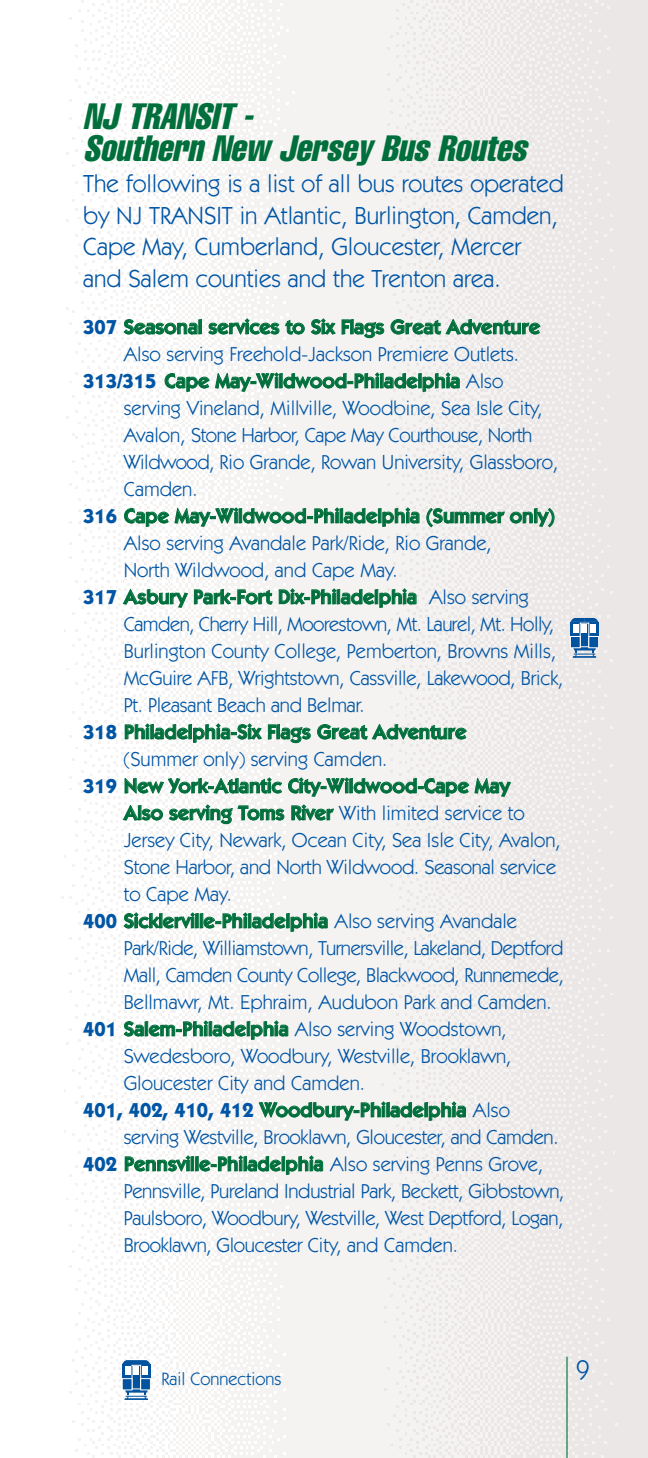
<style>
.page{position:relative;width:648px;height:1458px;background:#fff}
.page>*{position:absolute;margin:0;border:0;box-sizing:border-box;transform-origin:0 0}
.t1{font:italic extra-condensed 36px/31.5px "Helvetica";color:#006f3c}
.t2{font:27px "Itc Kabel";color:#0155a5}
.t3{font:24.75px/31.5px "Itc Kabel";color:#0155a5}
.t4{font:20.25px "Itc Kabel";letter-spacing:-.01em;color:#0155a5}
.t5{font:600 20.25px "Itc Kabel";color:#006f3c}
.t6{font:18px "Itc Kabel";color:#0155a5}
.s1{font-weight:700;color:#0155a5}
.s2{font-weight:400;color:#0155a5}
.s3{font-weight:700}
.s4{font-weight:600;color:#006f3c}
</style>
<div class="page">
<img style="left:61px;top:0;width:587px;height:1458px">
<hr style="left:566px;top:1357px;width:2px;height:101px;background:#006f3c">
<svg style="left:570px;top:622px;width:29px;height:14px"></svg>
<div style="left:580px;top:623px;width:9px;height:24px;background:#0153a0"></div>
<div style="left:580px;top:623px;width:9px;height:24px;border:1px solid #fff"></div>
<div style="left:582px;top:624px;width:5px;height:9px;background:#fff"></div>
<div style="left:573px;top:624px;width:6px;height:9px;background:#fff"></div>
<div style="left:590px;top:624px;width:6px;height:9px;background:#fff"></div>
<hr style="left:573px;top:656px;width:23px;height:2px;background:#0153a0">
<svg style="left:572px;top:645px;width:25px;height:12px"></svg>
<div style="left:570px;top:636px;width:10px;height:12px;background:#0153a0"></div>
<div style="left:570px;top:636px;width:10px;height:12px;border:1px solid #fff"></div>
<div style="left:589px;top:636px;width:10px;height:12px;background:#0153a0"></div>
<div style="left:589px;top:636px;width:10px;height:12px;border:1px solid #fff"></div>
<svg style="left:570px;top:618px;width:28px;height:4px"></svg>
<svg style="left:122px;top:1364px;width:28px;height:15px"></svg>
<div style="left:132px;top:1365px;width:9px;height:24px;background:#0153a0"></div>
<div style="left:132px;top:1365px;width:9px;height:24px;border:1px solid #fff"></div>
<div style="left:133px;top:1367px;width:6px;height:8px;background:#fff"></div>
<div style="left:125px;top:1367px;width:6px;height:8px;background:#fff"></div>
<div style="left:142px;top:1367px;width:6px;height:8px;background:#fff"></div>
<svg style="left:124px;top:1387px;width:25px;height:13px"></svg>
<div style="left:122px;top:1379px;width:10px;height:11px;background:#0153a0"></div>
<div style="left:141px;top:1379px;width:9px;height:11px;background:#0153a0"></div>
<svg style="left:122px;top:1360px;width:28px;height:4px"></svg>
<h1 class="t1" style="left:83px;top:103px;width:451px">NJ TRANSIT -<br>Southern New Jersey Bus Routes</h1>
<p class="t3" style="left:83px;top:170px;width:482px">The following is a list of all bus routes operated by NJ TRANSIT in Atlantic, Burlington, Camden, Cape May, Cumberland, Gloucester, Mercer and Salem counties and the Trenton area.</p>
<p class="t5" style="left:83px;top:320px;width:458px"><span class="s1">307</span> Seasonal services to Six Flags Great Adventure</p>
<p class="t4" style="left:124px;top:346px;width:397px">Also serving Freehold-Jackson Premiere Outlets.</p>
<p class="t5" style="left:83px;top:374px;width:422px"><span class="s1">313/315</span> Cape May-Wildwood-Philadelphia <span class="s2">Also</span></p>
<p class="t4" style="left:124px;top:400px;width:420px">serving Vineland, Millville, Woodbine, Sea Isle City,</p>
<p class="t4" style="left:124px;top:427px;width:410px">Avalon, Stone Harbor, Cape May Courthouse, North</p>
<p class="t4" style="left:124px;top:454px;width:436px">Wildwood, Rio Grande, Rowan University, Glassboro,</p>
<p class="t4" style="left:124px;top:481px;width:75px">Camden.</p>
<p class="t5" style="left:83px;top:509px;width:473px"><span class="s1">316</span> Cape May-Wildwood-Philadelphia (Summer only)</p>
<p class="t4" style="left:124px;top:535px;width:369px">Also serving Avandale Park/Ride, Rio Grande,</p>
<p class="t4" style="left:124px;top:562px;width:275px">North Wildwood, and Cape May.</p>
<p class="t5" style="left:83px;top:590px;width:447px"><span class="s1">317</span> Asbury Park-Fort Dix-Philadelphia <span class="s2">Also serving</span></p>
<p class="t4" style="left:124px;top:616px;width:432px">Camden, Cherry Hill, Moorestown, Mt. Laurel, Mt. Holly,</p>
<p class="t4" style="left:124px;top:643px;width:434px">Burlington County College, Pemberton, Browns Mills,</p>
<p class="t4" style="left:124px;top:670px;width:441px">McGuire AFB, Wrightstown, Cassville, Lakewood, Brick,</p>
<p class="t4" style="left:124px;top:697px;width:242px">Pt. Pleasant Beach and Belmar.</p>
<p class="t5" style="left:83px;top:725px;width:385px"><span class="s1">318</span> Philadelphia-Six Flags Great Adventure</p>
<p class="t4" style="left:124px;top:751px;width:265px">(Summer only) serving Camden.</p>
<p class="t5" style="left:83px;top:779px;width:428px"><span class="s1">319</span> New York-Atlantic City-Wildwood-Cape May</p>
<p class="t5" style="left:124px;top:806px;width:402px">Also serving Toms River <span class="s2">With limited service to</span></p>
<p class="t4" style="left:124px;top:832px;width:438px">Jersey City, Newark, Ocean City, Sea Isle City, Avalon,</p>
<p class="t4" style="left:124px;top:859px;width:434px">Stone Harbor, and North Wildwood. Seasonal service</p>
<p class="t4" style="left:124px;top:886px;width:110px">to Cape May.</p>
<p class="t5" style="left:83px;top:914px;width:435px"><span class="s1">400</span> Sicklerville-Philadelphia <span class="s2">Also serving Avandale</span></p>
<p class="t4" style="left:124px;top:940px;width:441px">Park/Ride, Williamstown, Turnersville, Lakeland, Deptford</p>
<p class="t4" style="left:124px;top:967px;width:442px">Mall, Camden County College, Blackwood, Runnemede,</p>
<p class="t4" style="left:124px;top:994px;width:429px">Bellmawr, Mt. Ephraim, Audubon Park and Camden.</p>
<p class="t4" style="left:83px;top:1021px;width:425px"><span class="s3">401</span> <span class="s4">Salem-Philadelphia</span> Also serving Woodstown,</p>
<p class="t4" style="left:124px;top:1048px;width:389px">Swedesboro, Woodbury, Westville, Brooklawn,</p>
<p class="t4" style="left:124px;top:1075px;width:243px">Gloucester City and Camden.</p>
<p class="t5" style="left:83px;top:1103px;width:428px"><span class="s1">401, 402, 410, 412</span> Woodbury-Philadelphia <span class="s2">Also</span></p>
<p class="t4" style="left:124px;top:1129px;width:436px">serving Westville, Brooklawn, Gloucester, and Camden.</p>
<p class="t5" style="left:83px;top:1157px;width:461px"><span class="s1">402</span> Pennsville-Philadelphia <span class="s2">Also serving Penns Grove,</span></p>
<p class="t4" style="left:124px;top:1183px;width:442px">Pennsville, Pureland Industrial Park, Beckett, Gibbstown,</p>
<p class="t4" style="left:124px;top:1210px;width:441px">Paulsboro, Woodbury, Westville, West Deptford, Logan,</p>
<p class="t4" style="left:124px;top:1237px;width:336px">Brooklawn, Gloucester City, and Camden.</p>
<p class="t6" style="left:162px;top:1373px;width:121px">Rail Connections</p>
<h2 class="t2" style="left:576px;top:1359px;width:15px">9</h2>
</div>
